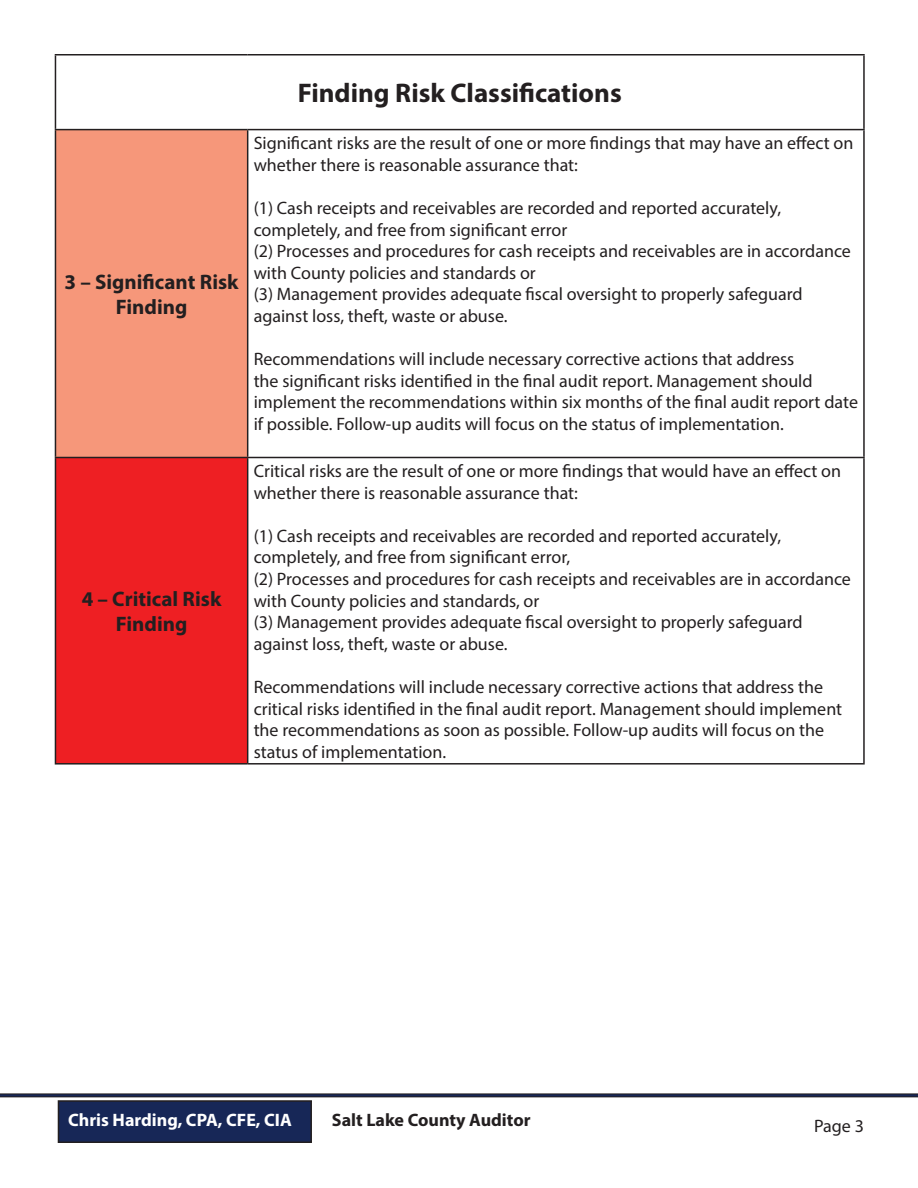
<style>
.page{position:relative;width:918px;height:1188px;background:#fff}
.page>*{position:absolute;margin:0;border:0;box-sizing:border-box;transform-origin:0 0}
.t1{font:700 27px "Myriad Pro";color:#231f20}
.t2{font:700 21px/25.2px "Myriad Pro";color:#231f20;text-align:center}
.t3{font:18px/21.6px "Myriad Pro";color:#231f20}
.t4{font:700 18px "Myriad Pro";color:#fff}
.t5{font:700 18px "Myriad Pro";color:#231f20}
</style>
<div class="page">
<div style="left:55px;top:130px;width:193px;height:328px;background:#f6977a"></div>
<div style="left:55px;top:458px;width:193px;height:306px;background:#ee1f23"></div>
<hr style="left:55px;top:54px;width:193px;height:2px;background:#231f20">
<hr style="left:55px;top:56px;width:1px;height:73px;background:#231f20">
<hr style="left:248px;top:54px;width:617px;height:2px;background:#231f20">
<hr style="left:863px;top:56px;width:2px;height:73px;background:#231f20">
<hr style="left:55px;top:129px;width:193px;height:1px;background:#231f20">
<hr style="left:55px;top:130px;width:1px;height:327px;background:#231f20">
<hr style="left:248px;top:129px;width:617px;height:1px;background:#231f20">
<hr style="left:247px;top:130px;width:1px;height:327px;background:#231f20">
<hr style="left:863px;top:130px;width:2px;height:327px;background:#231f20">
<hr style="left:55px;top:457px;width:193px;height:1px;background:#231f20">
<hr style="left:55px;top:458px;width:1px;height:305px;background:#231f20">
<hr style="left:248px;top:457px;width:617px;height:1px;background:#231f20">
<hr style="left:247px;top:458px;width:1px;height:305px;background:#231f20">
<hr style="left:863px;top:458px;width:2px;height:305px;background:#231f20">
<hr style="left:55px;top:763px;width:193px;height:2px;background:#231f20">
<hr style="left:248px;top:763px;width:617px;height:2px;background:#231f20">
<div style="left:58px;top:1101px;width:253px;height:41px;background:#172757"></div>
<div style="left:58px;top:1100px;width:254px;height:43px;border:2px solid #231f20"></div>
<svg style="left:0;top:1093px;width:918px;height:4px;background:#333951"></svg>
<p class="t2" style="left:65px;top:268px;width:176px">3 – Significant Risk<br>Finding</p>
<p class="t2" style="left:82px;top:586px;width:141px">4 – Critical Risk<br>Finding</p>
<h1 class="t1" style="left:298px;top:76px;width:326px">Finding Risk Classifications</h1>
<p class="t3" style="left:254px;top:132px;width:601px">Significant risks are the result of one or more findings that may have an effect on whether there is reasonable assurance that:</p>
<p class="t3" style="left:254px;top:197px;width:599px">(1) Cash receipts and receivables are recorded and reported accurately, completely, and free from significant error<br>(2) Processes and procedures for cash receipts and receivables are in accordance with County policies and standards or<br>(3) Management provides adequate fiscal oversight to properly safeguard against loss, theft, waste or abuse.</p>
<p class="t3" style="left:254px;top:348px;width:606px">Recommendations will include necessary corrective actions that address<br>the significant risks identified in the final audit report. Management should implement the recommendations within six months of the final audit report date if possible. Follow-up audits will focus on the status of implementation.</p>
<p class="t3" style="left:254px;top:460px;width:589px">Critical risks are the result of one or more findings that would have an effect on whether there is reasonable assurance that:</p>
<p class="t3" style="left:254px;top:525px;width:599px">(1) Cash receipts and receivables are recorded and reported accurately, completely, and free from significant error,<br>(2) Processes and procedures for cash receipts and receivables are in accordance with County policies and standards, or<br>(3) Management provides adequate fiscal oversight to properly safeguard against loss, theft, waste or abuse.</p>
<p class="t3" style="left:254px;top:676px;width:590px">Recommendations will include necessary corrective actions that address the critical risks identified in the final audit report. Management should implement the recommendations as soon as possible. Follow-up audits will focus on the status of implementation.</p>
<p class="t4" style="left:68px;top:1108px;width:225px">Chris Harding, CPA, CFE, CIA</p>
<p class="t5" style="left:332px;top:1108px;width:200px">Salt Lake County Auditor</p>
<p class="t3" style="left:814px;top:1115px;width:51px">Page 3</p>
</div>
